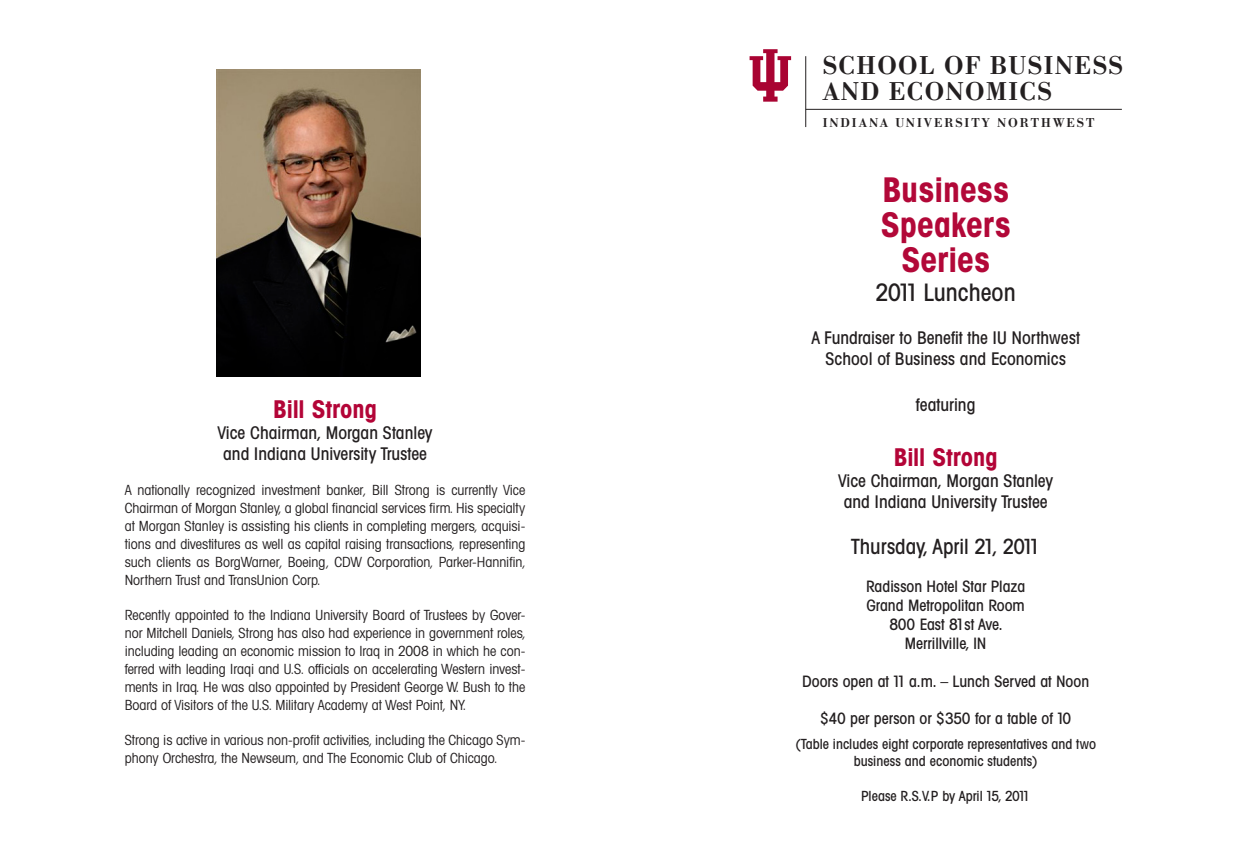
<style>
.page{position:relative;width:1260px;height:851px;background:#fff}
.page>*{position:absolute;margin:0;border:0;box-sizing:border-box;transform-origin:0 0}
.t1{font:700 condensed 33.95px "Avant Garde";color:#b20838}
.t2{font:700 26.6px/26.6px "IU";letter-spacing:.055em;color:#231f20}
.t3{font:700 condensed 24.5px "Avant Garde";letter-spacing:-.005em;color:#b30437}
.t4{font:500 condensed 24.15px "Avant Garde";color:#231f20}
.t5{font:500 condensed 21px "Avant Garde";color:#231f20}
.t6{font:500 condensed 17.5px "Avant Garde";color:#231f20}
.t7{font:500 condensed 15.75px "Avant Garde";color:#231f20}
.t8{font:condensed 14px/17.8px "Avant Garde";color:#231f20;text-align:justify}
.t9{font:500 condensed 14px "Avant Garde";color:#231f20}
.t10{font:700 13.3px "IU";letter-spacing:.15em;color:#231f20}
</style>
<div class="page">
<svg style="left:750px;top:49px;width:41px;height:53px"></svg>
<hr style="left:806px;top:109px;width:316px;height:1px;background:#231f20">
<hr style="left:805px;top:56px;width:1px;height:71px;background:#231f20">
<img style="left:217px;top:70px;width:204px;height:306px">
<p class="t3" style="left:273px;top:393px;width:105px">Bill Strong</p>
<p class="t6" style="left:217px;top:421px;width:217px">Vice Chairman, Morgan Stanley</p>
<p class="t6" style="left:223px;top:442px;width:205px">and Indiana University Trustee</p>
<p class="t8" style="left:125px;top:481px;width:403px">A nationally recognized investment banker, Bill Strong is currently Vice Chairman of Morgan Stanley, a global financial services firm. His specialty at Morgan Stanley is assisting his clients in completing mergers, acquisi&shy;tions and divestitures as well as capital raising transactions, representing such clients as BorgWarner, Boeing, CDW Corporation, Parker-Hannifin, Northern Trust and TransUnion Corp.</p>
<p class="t8" style="left:125px;top:606px;width:403px">Recently appointed to the Indiana University Board of Trustees by Gover&shy;nor Mitchell Daniels, Strong has also had experience in government roles, including leading an economic mission to Iraq in 2008 in which he con&shy;ferred with leading Iraqi and U.S. officials on accelerating Western invest&shy;ments in Iraq. He was also appointed by President George W. Bush to the Board of Visitors of the U.S. Military Academy at West Point, NY.</p>
<p class="t8" style="left:125px;top:731px;width:402px">Strong is active in various non-profit activities, including the Chicago Sym&shy;phony Orchestra, the Newseum, and The Economic Club of Chicago.</p>
<p class="t2" style="left:823px;top:52px;width:302px">SCHOOL OF BUSINESS<br>AND ECONOMICS</p>
<p class="t10" style="left:823px;top:115px;width:273px">INDIANA UNIVERSITY NORTHWEST</p>
<p class="t1" style="left:882px;top:168px;width:128px">Business</p>
<p class="t1" style="left:881px;top:203px;width:131px">Speakers</p>
<p class="t1" style="left:902px;top:238px;width:90px">Series</p>
<p class="t4" style="left:876px;top:277px;width:142px">2011 Luncheon</p>
<p class="t6" style="left:811px;top:327px;width:270px">A Fundraiser to Benefit the IU Northwest</p>
<p class="t6" style="left:826px;top:348px;width:242px">School of Business and Economics</p>
<p class="t6" style="left:916px;top:394px;width:61px">featuring</p>
<p class="t3" style="left:894px;top:441px;width:105px">Bill Strong</p>
<p class="t6" style="left:838px;top:470px;width:217px">Vice Chairman, Morgan Stanley</p>
<p class="t6" style="left:844px;top:491px;width:205px">and Indiana University Trustee</p>
<p class="t5" style="left:851px;top:533px;width:191px">Thursday, April 21, 2011</p>
<p class="t7" style="left:866px;top:576px;width:161px">Radisson Hotel Star Plaza</p>
<p class="t7" style="left:867px;top:595px;width:160px">Grand Metropolitan Room</p>
<p class="t7" style="left:889px;top:614px;width:115px">800 East 81st Ave.</p>
<p class="t7" style="left:905px;top:633px;width:83px">Merrillville, IN</p>
<p class="t7" style="left:802px;top:671px;width:289px">Doors open at 11 a.m. – Lunch Served at Noon</p>
<p class="t7" style="left:820px;top:709px;width:253px">$40 per person or $350 for a table of 10</p>
<p class="t9" style="left:795px;top:735px;width:302px">(Table includes eight corporate representatives and two</p>
<p class="t9" style="left:854px;top:752px;width:186px">business and economic students)</p>
<p class="t9" style="left:861px;top:787px;width:171px">Please R.S.V.P by April 15, 2011</p>
</div>
